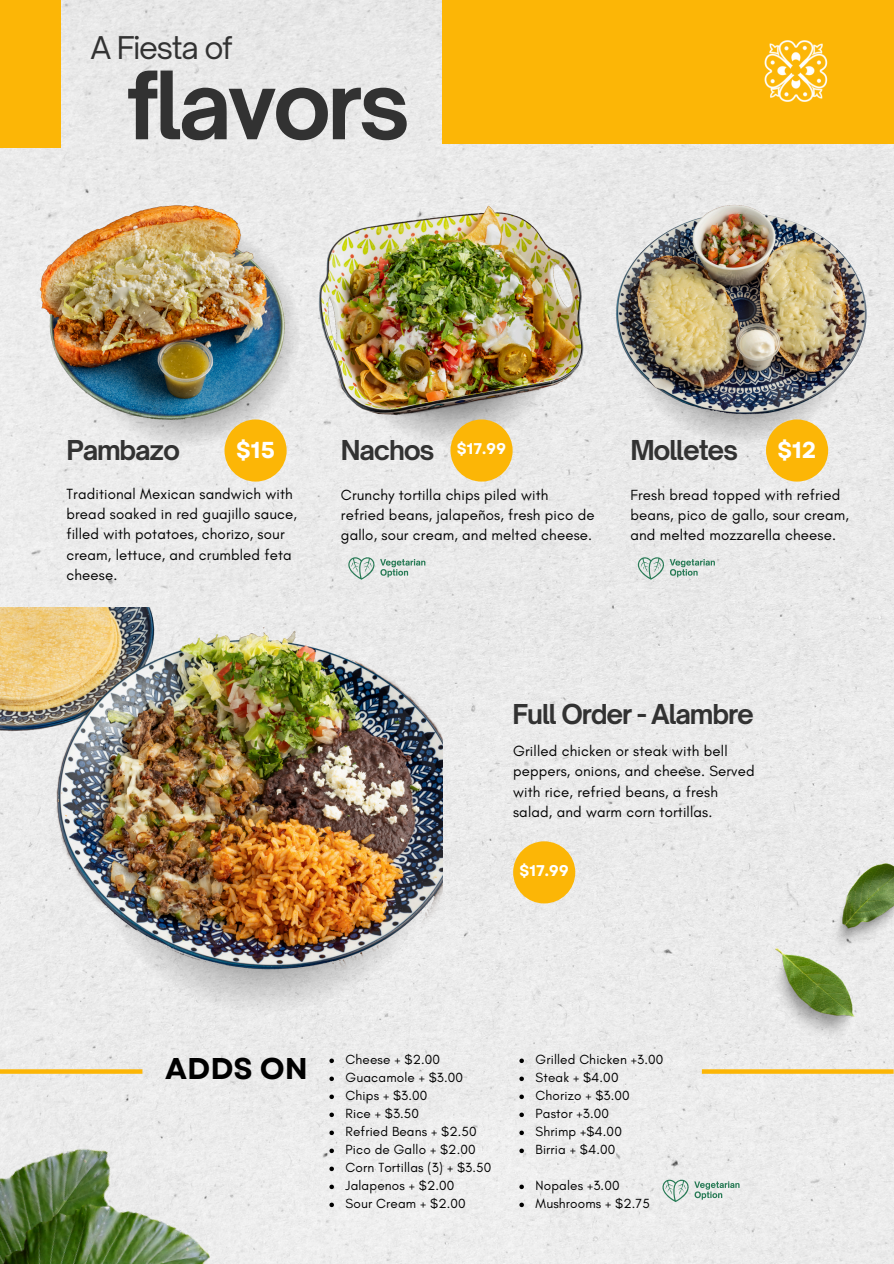
<style>
.page{position:relative;width:894px;height:1264px;background:#fff}
.page>*{position:absolute;margin:0;border:0;box-sizing:border-box;transform-origin:0 0}
.t1{font:700 90px "Open Sauce One";letter-spacing:-.045em;color:#323232}
.t2{font:30px "Open Sauce One";letter-spacing:-.045em;color:#323232}
.t3{font:700 30px "Garet";color:#000}
.t4{font:700 26.25px "Open Sauce One";letter-spacing:-.045em;color:#323232}
.t5{font:700 23.1px "Garet";color:#fff}
.t6{font:700 15.6px "Garet";color:#fff}
.t7{font:15px/20.2px "Glacial Indifference";letter-spacing:.01em;color:#000}
.t8{font:13.5px "Glacial Indifference";letter-spacing:.01em;color:#000}
</style>
<div class="page">
<div style="left:0;top:0;width:893px;height:1263px;background:#ebebeb"></div>
<svg style="left:91px;top:971px;width:346px;height:41px;background:#e0e0e0"></svg>
<svg style="left:334px;top:434px;width:230px;height:10px;background:#e8e8e7"></svg>
<img style="left:0;top:1102px;width:162px;height:70px">
<img style="left:0;top:1172px;width:226px;height:91px">
<div style="left:442px;top:0;width:451px;height:143px;background:#fcb606"></div>
<div style="left:0;top:0;width:60px;height:148px;background:#fcb606"></div>
<svg style="left:623px;top:415px;width:231px;height:29px;background:#dcdcdb"></svg>
<img style="left:302px;top:198px;width:294px;height:236px">
<img style="left:610px;top:202px;width:265px;height:213px">
<svg style="left:73px;top:431px;width:226px;height:15px;background:#e4e4e4"></svg>
<img style="left:20px;top:199px;width:290px;height:232px">
<img style="left:764px;top:40px;width:64px;height:62px">
<div style="left:513px;top:841px;width:62px;height:62px;background:#fcb606;border-radius:50%"></div>
<div style="left:450px;top:419px;width:62px;height:62px;background:#fcb606;border-radius:50%"></div>
<div style="left:765px;top:419px;width:62px;height:62px;background:#fcb606;border-radius:50%"></div>
<div style="left:224px;top:419px;width:62px;height:62px;background:#fcb606;border-radius:50%"></div>
<svg style="left:0;top:1069px;width:142px;height:4px"></svg>
<svg style="left:701px;top:1069px;width:192px;height:4px"></svg>
<img style="left:0;top:607px;width:442px;height:364px">
<svg style="left:329px;top:1058px;width:5px;height:5px"></svg>
<svg style="left:329px;top:1076px;width:5px;height:5px"></svg>
<svg style="left:329px;top:1094px;width:5px;height:5px"></svg>
<svg style="left:329px;top:1112px;width:5px;height:5px"></svg>
<svg style="left:329px;top:1130px;width:5px;height:5px"></svg>
<svg style="left:329px;top:1148px;width:5px;height:5px"></svg>
<svg style="left:329px;top:1166px;width:5px;height:5px"></svg>
<svg style="left:329px;top:1184px;width:5px;height:5px"></svg>
<svg style="left:329px;top:1202px;width:5px;height:5px"></svg>
<svg style="left:519px;top:1058px;width:4px;height:5px"></svg>
<svg style="left:519px;top:1076px;width:4px;height:5px"></svg>
<svg style="left:519px;top:1094px;width:4px;height:5px"></svg>
<svg style="left:519px;top:1112px;width:4px;height:5px"></svg>
<svg style="left:519px;top:1130px;width:4px;height:5px"></svg>
<svg style="left:519px;top:1148px;width:4px;height:5px"></svg>
<svg style="left:519px;top:1184px;width:4px;height:5px"></svg>
<svg style="left:519px;top:1202px;width:4px;height:5px"></svg>
<svg style="left:635px;top:556px;width:79px;height:23px;background:#c1d1ca"></svg>
<svg style="left:660px;top:1178px;width:79px;height:24px"></svg>
<svg style="left:346px;top:556px;width:79px;height:23px;background:#c2d3cb"></svg>
<img style="left:770px;top:948px;width:84px;height:94px">
<img style="left:830px;top:863px;width:63px;height:90px">
<h5 class="t2" style="left:90px;top:29px;width:144px">A Fiesta of</h5>
<h6 class="t1" style="left:126px;top:49px;width:286px">flavors</h6>
<h5 class="t5" style="left:236px;top:433px;width:40px">$15</h5>
<p class="t6" style="left:456px;top:438px;width:51px">$17.99</p>
<p class="t5" style="left:777px;top:433px;width:41px">$12</p>
<h1 class="t4" style="left:66px;top:434px;width:115px">Pambazo</h1>
<p class="t4" style="left:341px;top:434px;width:95px">Nachos</p>
<p class="t4" style="left:630px;top:434px;width:109px">Molletes</p>
<p class="t7" style="left:66px;top:483px;width:232px">Traditional Mexican sandwich with bread soaked in red guajillo sauce, filled with potatoes, chorizo, sour cream, lettuce, and crumbled feta cheese.</p>
<p class="t7" style="left:341px;top:484px;width:255px">Crunchy tortilla chips piled with refried beans, jalapeños, fresh pico de gallo, sour cream, and melted cheese.</p>
<p class="t7" style="left:630px;top:484px;width:220px">Fresh bread topped with refried beans, pico de gallo, sour cream, and melted mozzarella cheese.</p>
<h4 class="t4" style="left:512px;top:698px;width:243px">Full Order - Alambre</h4>
<h3 class="t7" style="left:513px;top:740px;width:243px">Grilled chicken or steak with bell peppers, onions, and cheese. Served with rice, refried beans, a fresh salad, and warm corn tortillas.</h3>
<h4 class="t6" style="left:519px;top:859px;width:51px">$17.99</h4>
<p class="t3" style="left:165px;top:1047px;width:144px">ADDS ON</p>
<h4 class="t8" style="left:345px;top:1051px;width:96px">Cheese + $2.00</h4>
<p class="t8" style="left:345px;top:1069px;width:119px">Guacamole + $3.00</p>
<p class="t8" style="left:345px;top:1087px;width:83px">Chips + $3.00</p>
<p class="t8" style="left:345px;top:1105px;width:75px">Rice + $3.50</p>
<p class="t8" style="left:345px;top:1123px;width:132px">Refried Beans + $2.50</p>
<p class="t8" style="left:345px;top:1141px;width:131px">Pico de Gallo + $2.00</p>
<p class="t8" style="left:345px;top:1159px;width:147px">Corn Tortillas (3) + $3.50</p>
<p class="t8" style="left:345px;top:1177px;width:110px">Jalapenos + $2.00</p>
<h4 class="t8" style="left:345px;top:1195px;width:122px">Sour Cream + $2.00</h4>
<p class="t8" style="left:535px;top:1051px;width:129px">Grilled Chicken +3.00</p>
<h6 class="t8" style="left:535px;top:1069px;width:84px">Steak + $4.00</h6>
<p class="t8" style="left:535px;top:1087px;width:96px">Chorizo + $3.00</p>
<p class="t8" style="left:535px;top:1105px;width:75px">Pastor +3.00</p>
<h2 class="t8" style="left:535px;top:1123px;width:88px">Shrimp +$4.00</h2>
<p class="t8" style="left:535px;top:1141px;width:81px">Birria + $4.00</p>
<p class="t8" style="left:535px;top:1177px;width:85px">Nopales +3.00</p>
<p class="t8" style="left:535px;top:1195px;width:116px">Mushrooms + $2.75</p>
</div>
